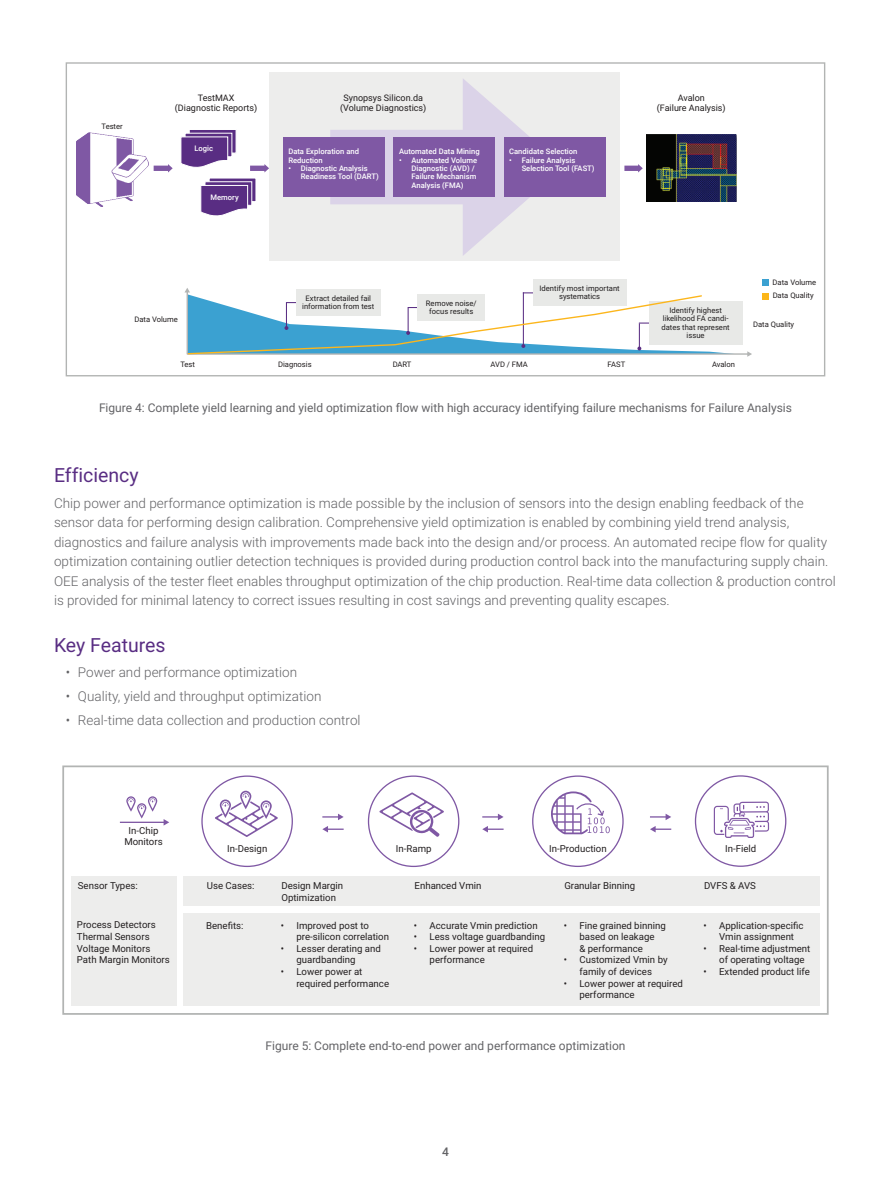
<style>
.page{position:relative;width:891px;height:1188px;background:#fff}
.page>*{position:absolute;margin:0;border:0;box-sizing:border-box;transform-origin:0 0}
.HEADING_1{font:19.5px "Roboto";color:#592d83}
.BODY_COPY{font:300 13.5px/19.5px "Roboto";color:#636366}
.FIGURE_CAPTION{font:12px "Roboto";color:#636366}
.t1{font:500 12px "Roboto";color:#636366}
.t2{font:9.6px/11.6px "Roboto";color:#231f20}
.t3{font:9px/9.8px "Roboto";color:#211d1e;text-align:center}
.t4{font:500 7.65px/8.2px "Roboto";color:#fff}
.t5{font:7.65px/8.2px "Roboto";color:#201d1e;text-align:center}
.t6{font:7.65px/13.8px "Roboto";color:#211d1e}
</style>
<div class="page">
<div style="left:269px;top:72px;width:351px;height:189px;background:#ededec"></div>
<svg style="left:330px;top:79px;width:234px;height:176px"></svg>
<div style="left:504px;top:137px;width:102px;height:59px;background:#7f58a4"></div>
<img style="left:76px;top:133px;width:72px;height:74px">
<svg style="left:154px;top:164px;width:19px;height:9px"></svg>
<svg style="left:624px;top:164px;width:19px;height:9px"></svg>
<svg style="left:181px;top:130px;width:88px;height:86px"></svg>
<div style="left:283px;top:137px;width:102px;height:59px;background:#7f58a4"></div>
<div style="left:394px;top:137px;width:101px;height:59px;background:#7f58a4"></div>
<img style="left:646px;top:134px;width:90px;height:67px">
<div style="left:533px;top:279px;width:93px;height:27px;background:#e8e9e7"></div>
<svg style="left:763px;top:279px;width:6px;height:6px"></svg>
<svg style="left:763px;top:293px;width:6px;height:6px"></svg>
<svg style="left:185px;top:288px;width:567px;height:69px"></svg>
<div style="left:183px;top:876px;width:636px;height:30px;background:#ededec"></div>
<div style="left:183px;top:913px;width:636px;height:93px;background:#ededec"></div>
<div style="left:71px;top:876px;width:106px;height:130px;background:#ededec"></div>
<svg style="left:126px;top:796px;width:31px;height:23px"></svg>
<hr style="left:120px;top:822px;width:45px;height:1px;background:#7f58a4">
<svg style="left:164px;top:819px;width:5px;height:7px"></svg>
<svg style="left:714px;top:802px;width:55px;height:36px"></svg>
<svg style="left:322px;top:814px;width:22px;height:6px"></svg>
<svg style="left:322px;top:826px;width:22px;height:7px"></svg>
<svg style="left:482px;top:814px;width:22px;height:6px"></svg>
<svg style="left:482px;top:826px;width:22px;height:7px"></svg>
<svg style="left:650px;top:814px;width:21px;height:6px"></svg>
<svg style="left:650px;top:826px;width:21px;height:7px"></svg>
<svg style="left:215px;top:791px;width:63px;height:46px"></svg>
<svg style="left:379px;top:792px;width:65px;height:45px"></svg>
<svg style="left:551px;top:791px;width:59px;height:43px"></svg>
<div style="left:62px;top:765px;width:767px;height:250px;border:2px solid #b2b4b3"></div>
<p class="t6" style="left:101px;top:120px;width:23px">Tester</p>
<p class="t3" style="left:175px;top:93px;width:84px">TestMAX (Diagnostic Reports)</p>
<p class="t3" style="left:657px;top:93px;width:70px">Avalon<br>(Failure Analysis)</p>
<p class="t3" style="left:340px;top:93px;width:88px">Synopsys Silicon.da (Volume Diagnostics)</p>
<p class="t4" style="left:194px;top:144px;width:20px">Logic</p>
<p class="t4" style="left:211px;top:192px;width:30px">Memory</p>
<p class="t4" style="left:288px;top:147px;width:72px">Data Exploration and<br>Reduction</p>
<p class="t4" style="left:301px;top:164px;width:79px;text-indent:-12px">• Diagnostic Analysis<br>Readiness Tool (DART)</p>
<p class="t4" style="left:399px;top:147px;width:82px">Automated Data Mining</p>
<p class="t4" style="left:412px;top:155px;width:67px;text-indent:-12px">• Automated Volume<br>Diagnostic (AVD) /<br>Failure Mechanism<br>Analysis (FMA)</p>
<p class="t4" style="left:509px;top:147px;width:70px">Candidate Selection</p>
<p class="t4" style="left:522px;top:155px;width:74px;text-indent:-12px">• Failure Analysis<br>Selection Tool (FAST)</p>
<p class="t6" style="left:134px;top:312px;width:45px">Data Volume</p>
<p class="t6" style="left:180px;top:357px;width:16px">Test</p>
<p class="t5" style="left:302px;top:293px;width:74px">Extract detailed fail information from test</p>
<p class="t5" style="left:426px;top:298px;width:52px">Remove noise/ focus results</p>
<p class="t5" style="left:539px;top:284px;width:82px">Identify most important systematics</p>
<p class="t5" style="left:662px;top:306px;width:70px">Identify highest likelihood FA candi&shy;dates that represent issue</p>
<p class="t6" style="left:278px;top:357px;width:35px">Diagnosis</p>
<p class="t6" style="left:393px;top:357px;width:20px">DART</p>
<p class="t6" style="left:491px;top:357px;width:39px">AVD / FMA</p>
<p class="t6" style="left:608px;top:357px;width:19px">FAST</p>
<p class="t6" style="left:712px;top:357px;width:24px">Avalon</p>
<p class="t6" style="left:773px;top:275px;width:45px">Data Volume<br>Data Quality</p>
<p class="t6" style="left:753px;top:317px;width:43px">Data Quality</p>
<p class="FIGURE_CAPTION" style="left:99px;top:399px;width:695px">Figure 4: Complete yield learning and yield optimization flow with high accuracy identifying failure mechanisms for Failure Analysis</p>
<p class="HEADING_1" style="left:54px;top:462px;width:86px">Efficiency</p>
<p class="BODY_COPY" style="left:54px;top:493px;width:783px">Chip power and performance optimization is made possible by the inclusion of sensors into the design enabling feedback of the sensor data for performing design calibration. Comprehensive yield optimization is enabled by combining yield trend analysis, diagnostics and failure analysis with improvements made back into the design and/or process. An automated recipe flow for quality optimization containing outlier detection techniques is provided during production control back into the manufacturing supply chain.<br>OEE analysis of the tester fleet enables throughput optimization of the chip production. Real-time data collection &amp; production control is provided for minimal latency to correct issues resulting in cost savings and preventing quality escapes.</p>
<p class="HEADING_1" style="left:54px;top:631px;width:113px">Key Features</p>
<p class="BODY_COPY" style="left:66px;top:662px;width:233px">• Power and performance optimization</p>
<p class="BODY_COPY" style="left:66px;top:686px;width:257px">• Quality, yield and throughput optimization</p>
<p class="BODY_COPY" style="left:66px;top:710px;width:296px">• Real-time data collection and production control</p>
<p class="t2" style="left:124px;top:824px;width:40px;text-align:center">In-Chip<br>Monitors</p>
<p class="t2" style="left:78px;top:879px;width:61px">Sensor Types:</p>
<p class="t2" style="left:77px;top:919px;width:94px">Process Detectors<br>Thermal Sensors<br>Voltage Monitors<br>Path Margin Monitors</p>
<p class="t2" style="left:296px;top:919px;width:94px;text-indent:-16px">• Improved post to pre-silicon correlation</p>
<p class="t2" style="left:227px;top:842px;width:42px">In-Design</p>
<p class="t2" style="left:396px;top:842px;width:37px">In-Ramp</p>
<p class="t2" style="left:549px;top:842px;width:59px">In-Production</p>
<p class="t2" style="left:725px;top:842px;width:33px">In-Field</p>
<p class="t2" style="left:281px;top:879px;width:63px">Design Margin<br>Optimization</p>
<p class="t2" style="left:206px;top:919px;width:39px">Benefits:</p>
<p class="t2" style="left:415px;top:879px;width:68px">Enhanced Vmin</p>
<p class="t2" style="left:564px;top:879px;width:72px">Granular Binning</p>
<p class="t2" style="left:704px;top:879px;width:53px">DVFS &amp; AVS</p>
<p class="t2" style="left:207px;top:879px;width:49px">Use Cases:</p>
<p class="t2" style="left:719px;top:919px;width:86px;text-indent:-16px">• Application-specific<br>Vmin assignment</p>
<p class="t2" style="left:719px;top:942px;width:93px;text-indent:-16px">• Real-time adjustment of operating voltage</p>
<p class="t2" style="left:703px;top:965px;width:108px">• Extended product life</p>
<p class="t2" style="left:414px;top:919px;width:125px">• Accurate Vmin prediction</p>
<p class="t2" style="left:414px;top:931px;width:133px">• Less voltage guardbanding</p>
<p class="t2" style="left:430px;top:942px;width:105px;text-indent:-16px">• Lower power at required performance</p>
<p class="t2" style="left:579px;top:919px;width:88px;text-indent:-16px">• Fine grained binning based on leakage<br>&amp; performance</p>
<p class="t2" style="left:564px;top:954px;width:105px;text-align:center">• Customized Vmin by family of devices</p>
<p class="t2" style="left:579px;top:977px;width:105px;text-indent:-16px">• Lower power at required performance</p>
<p class="t2" style="left:296px;top:942px;width:86px;text-indent:-16px">• Lesser derating and guardbanding</p>
<p class="t2" style="left:296px;top:965px;width:94px;text-indent:-16px">• Lower power at required performance</p>
<p class="FIGURE_CAPTION" style="left:266px;top:1037px;width:362px">Figure 5: Complete end-to-end power and performance optimization</p>
<p class="t1" style="left:442px;top:1144px;width:8px">4</p>
</div>
